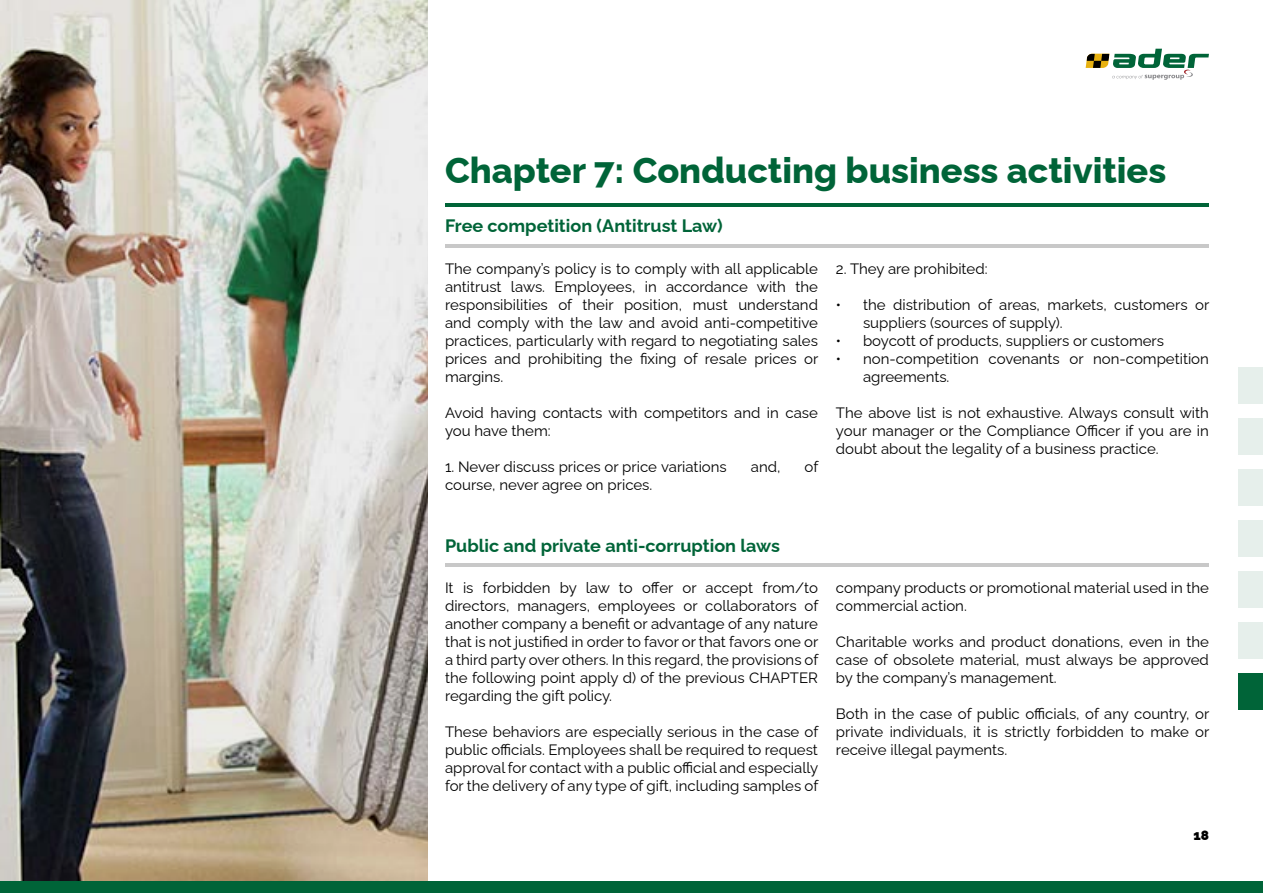
<style>
.page{position:relative;width:1263px;height:893px;background:#fff}
.page>*{position:absolute;margin:0;border:0;box-sizing:border-box;transform-origin:0 0}
.t1{font:800 36px "Raleway";color:#006438}
.t2{font:700 18px "Raleway";color:#006438}
.t3{font:15px/18px "Raleway";color:#000;text-align:justify}
.t4{font:900 13.5px "Raleway";color:#000}
</style>
<div class="page">
<svg style="left:1086px;top:49px;width:123px;height:31px"></svg>
<hr style="left:445px;top:203px;width:764px;height:3px;background:#006438">
<hr style="left:445px;top:244px;width:764px;height:3px;background:#c8c8c8">
<hr style="left:445px;top:563px;width:764px;height:3px;background:#c8c8c8">
<img style="left:0;top:0;width:427px;height:881px">
<div style="left:1238px;top:367px;width:25px;height:37px;background:#e6efeb"></div>
<div style="left:1238px;top:418px;width:25px;height:37px;background:#e6efeb"></div>
<div style="left:1238px;top:469px;width:25px;height:37px;background:#e6efeb"></div>
<div style="left:1238px;top:520px;width:25px;height:37px;background:#e6efeb"></div>
<div style="left:1238px;top:571px;width:25px;height:37px;background:#e6efeb"></div>
<div style="left:1238px;top:622px;width:25px;height:37px;background:#e6efeb"></div>
<div style="left:1238px;top:673px;width:25px;height:37px;background:#006438"></div>
<div style="left:0;top:881px;width:1263px;height:12px;background:#006438"></div>
<h1 class="t1" style="left:445px;top:141px;width:723px">Chapter 7: Conducting business activities</h1>
<p class="t2" style="left:445px;top:212px;width:279px">Free competition (Antitrust Law)</p>
<p class="t3" style="left:445px;top:258px;width:375px">The company’s policy is to comply with all applicable antitrust laws. Employees, in accordance with the responsibilities of their position, must understand and comply with the law and avoid anti-competitive practices, particularly with regard to negotiating sales prices and prohibiting the fixing of resale prices or margins.</p>
<p class="t3" style="left:445px;top:402px;width:374px">Avoid having contacts with competitors and in case you have them:</p>
<p class="t3" style="left:445px;top:456px;width:283px">1. Never discuss prices or price variations</p>
<p class="t3" style="left:751px;top:456px;width:31px">and,</p>
<p class="t3" style="left:804px;top:456px;width:15px">of</p>
<p class="t3" style="left:445px;top:474px;width:209px">course, never agree on prices.</p>
<p class="t3" style="left:836px;top:258px;width:153px">2. They are prohibited:</p>
<p class="t3" style="left:863px;top:294px;width:348px;text-indent:-27px">• the distribution of areas, markets, customers or suppliers (sources of supply).</p>
<p class="t3" style="left:836px;top:330px;width:330px">• boycott of products, suppliers or customers</p>
<p class="t3" style="left:863px;top:348px;width:347px;text-indent:-27px">• non-competition covenants or non-competition agreements.</p>
<p class="t3" style="left:836px;top:402px;width:374px">The above list is not exhaustive. Always consult with your manager or the Compliance Officer if you are in doubt about the legality of a business practice.</p>
<p class="t2" style="left:445px;top:531px;width:336px">Public and private anti-corruption laws</p>
<p class="t3" style="left:445px;top:577px;width:375px">It is forbidden by law to offer or accept from/to directors, managers, employees or collaborators of another company a benefit or advantage of any nature that is not justified in order to favor or that favors one or a third party over others. In this regard, the provisions of the following point apply d) of the previous CHAPTER regarding the gift policy.</p>
<p class="t3" style="left:445px;top:721px;width:375px">These behaviors are especially serious in the case of public officials. Employees shall be required to request approval for contact with a public official and especially for the delivery of any type of gift, including samples of</p>
<p class="t3" style="left:836px;top:577px;width:374px">company products or promotional material used in the commercial action.</p>
<p class="t3" style="left:836px;top:631px;width:374px">Charitable works and product donations, even in the case of obsolete material, must always be approved by the company’s management.</p>
<p class="t3" style="left:836px;top:703px;width:375px">Both in the case of public officials, of any country, or private individuals, it is strictly forbidden to make or receive illegal payments.</p>
<p class="t4" style="left:1193px;top:825px;width:17px">18</p>
</div>
